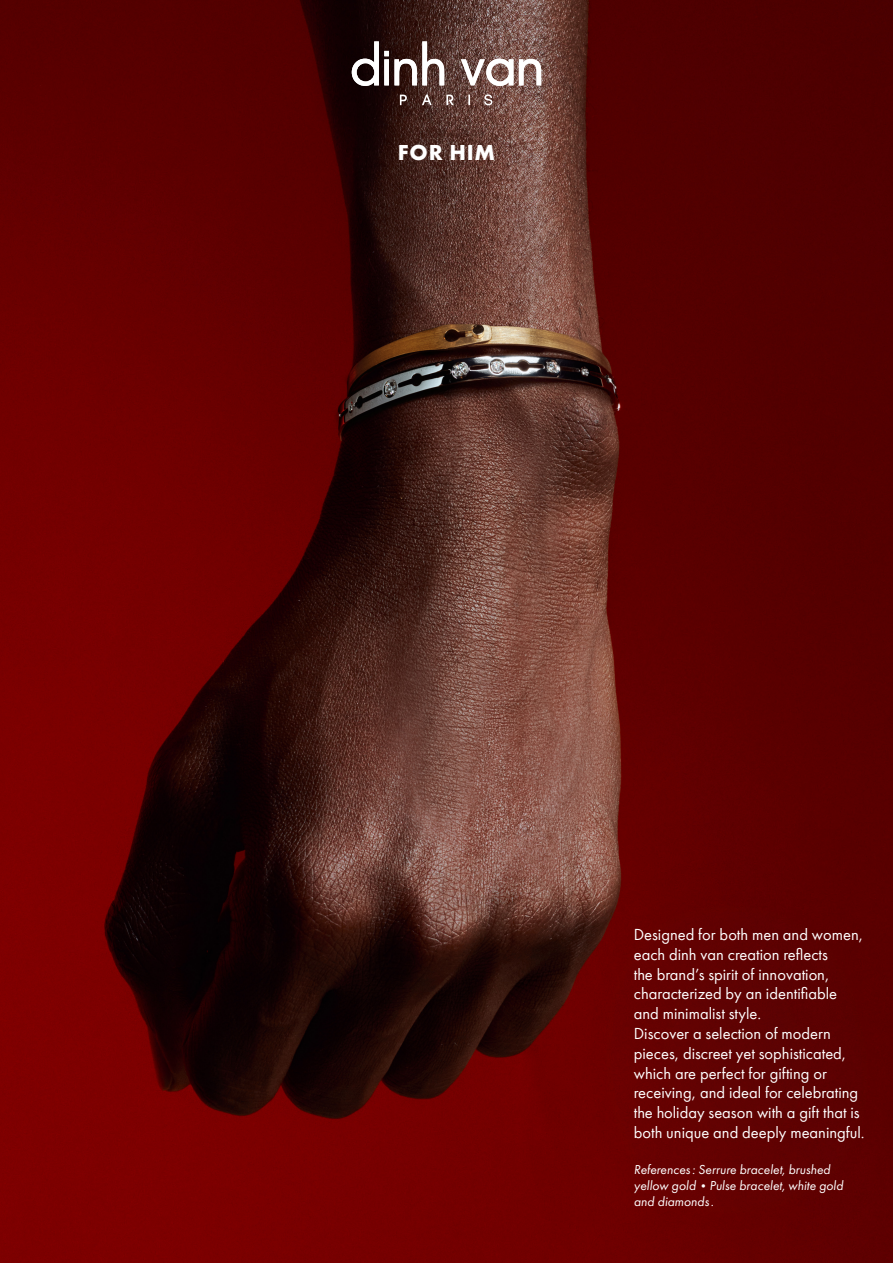
<style>
.page{position:relative;width:893px;height:1263px;background:#fff}
.page>*{position:absolute;margin:0;border:0;box-sizing:border-box;transform-origin:0 0}
.t1{font:700 22.5px "Futura PT";letter-spacing:.035em;color:#fff}
.t2{font:16.5px/19.8px "Futura PT";color:#fff}
.t3{font:italic 13.5px/16.2px "Futura PT";color:#fff}
.s1{font-weight:300;font-style:normal;font-size:12px}
</style>
<div class="page">
<img style="left:0;top:0;width:893px;height:1263px">
<svg style="left:422px;top:95px;width:10px;height:10px"></svg>
<svg style="left:468px;top:95px;width:2px;height:10px"></svg>
<svg style="left:446px;top:95px;width:8px;height:10px"></svg>
<svg style="left:400px;top:95px;width:7px;height:10px"></svg>
<svg style="left:352px;top:41px;width:92px;height:45px"></svg>
<svg style="left:461px;top:59px;width:52px;height:27px"></svg>
<svg style="left:519px;top:59px;width:22px;height:26px"></svg>
<svg style="left:484px;top:94px;width:8px;height:11px"></svg>
<div style="left:504px;top:799px;width:389px;height:464px;background:#1d1d1b;opacity:.75"></div>
<p class="t1" style="left:398px;top:138px;width:99px">FOR HIM</p>
<p class="t2" style="left:634px;top:924px;width:231px">Designed for both men and women, each dinh van creation reflects<br>the brand’s spirit of innovation, characterized by an identifiable and minimalist style.</p>
<p class="t2" style="left:634px;top:1023px;width:232px">Discover a selection of modern pieces, discreet yet sophisticated, which are perfect for gifting or receiving, and ideal for celebrating the holiday season with a gift that is both unique and deeply meaningful.</p>
<p class="t3" style="left:634px;top:1161px;width:211px">References: Serrure bracelet, brushed yellow gold<span class="s1">•</span>Pulse bracelet, white gold and diamonds.</p>
</div>
